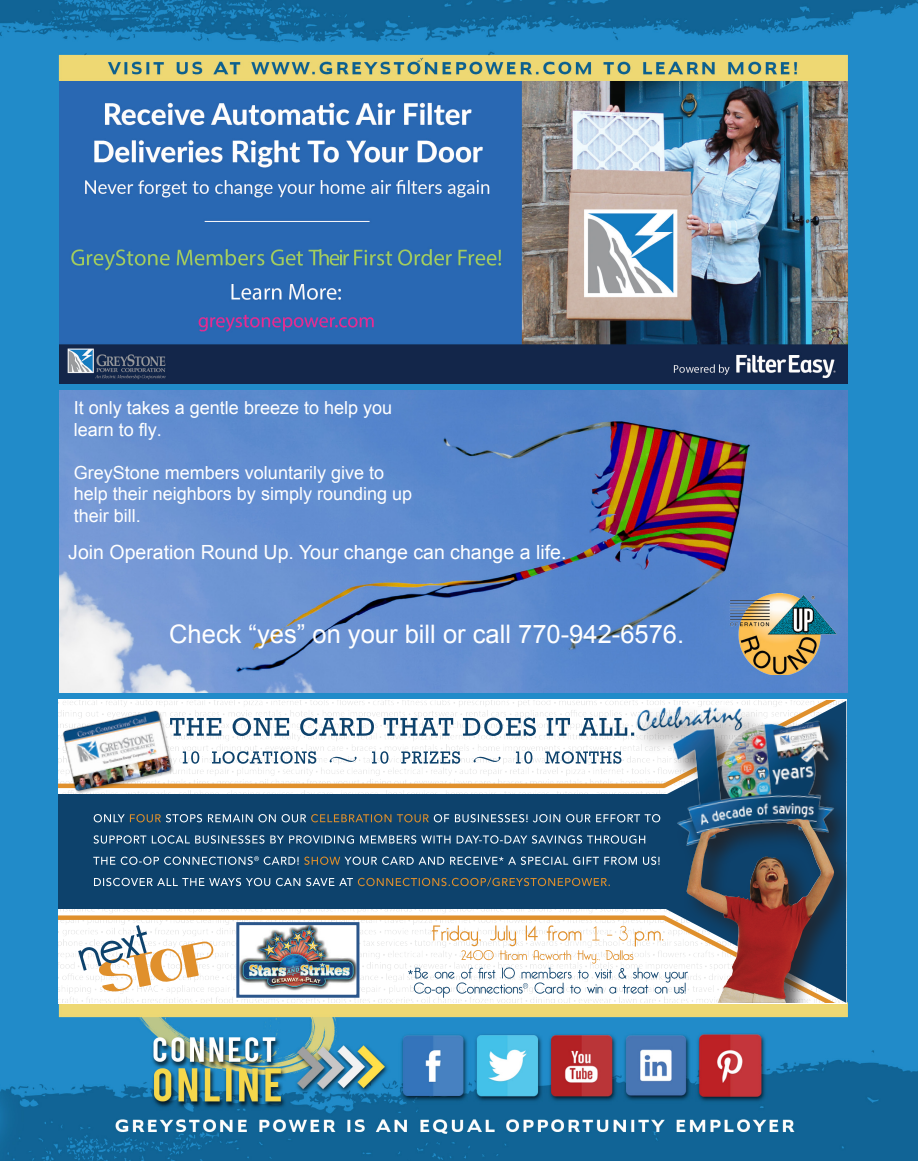
<style>
.page{position:relative;width:918px;height:1161px;background:#fff}
.page>*{position:absolute;margin:0;border:0;box-sizing:border-box;transform-origin:0 0}
.t1{font:25.5px "Arial";color:#fff}
.t2{font:19.5px "Arial";color:#fff}
.t3{font:18px/21.6px "Arial";color:#fff}
</style>
<div class="page">
<img style="left:0;top:0;width:918px;height:1161px">
<img style="left:59px;top:81px;width:789px;height:302px">
<img style="left:58px;top:700px;width:574px;height:303px">
<div style="left:58px;top:795px;width:774px;height:114px;background:#0d426c"></div>
<svg style="left:556px;top:701px;width:127px;height:210px"></svg>
<hr style="left:58px;top:784px;width:607px;height:4px;background:#e0902c">
<div style="left:58px;top:915px;width:607px;height:5px;background:#e0902c"></div>
<div style="left:634px;top:703px;width:213px;height:167px;background:#0d426c"></div>
<img style="left:632px;top:700px;width:213px;height:155px">
<div style="left:683px;top:815px;width:164px;height:188px;background:#231f20;opacity:.75"></div>
<img style="left:685px;top:819px;width:136px;height:92px">
<svg style="left:183px;top:751px;width:438px;height:13px"></svg>
<svg style="left:179px;top:718px;width:455px;height:18px"></svg>
<img style="left:240px;top:926px;width:115px;height:68px">
<div style="left:236px;top:922px;width:123px;height:76px;border:3px solid #2b568b"></div>
<img style="left:58px;top:706px;width:121px;height:89px">
<svg style="left:78px;top:925px;width:136px;height:67px"></svg>
<svg style="left:408px;top:911px;width:439px;height:92px"></svg>
<svg style="left:94px;top:878px;width:516px;height:8px"></svg>
<svg style="left:93px;top:856px;width:567px;height:9px"></svg>
<svg style="left:94px;top:835px;width:551px;height:9px"></svg>
<svg style="left:94px;top:814px;width:566px;height:8px"></svg>
<img style="left:59px;top:391px;width:789px;height:302px">
<img style="left:729px;top:594px;width:107px;height:80px">
<p class="t3" style="left:74px;top:397px;width:320px">It only takes a gentle breeze to help you learn to fly.</p>
<p class="t3" style="left:74px;top:462px;width:340px">GreyStone members voluntarily give to help their neighbors by simply rounding up their bill.</p>
<p class="t2" style="left:68px;top:540px;width:500px">Join Operation Round Up. Your change can change a life.</p>
<p class="t1" style="left:169px;top:617px;width:517px">Check “yes” on your bill or call 770-942-6576.</p>
</div>
